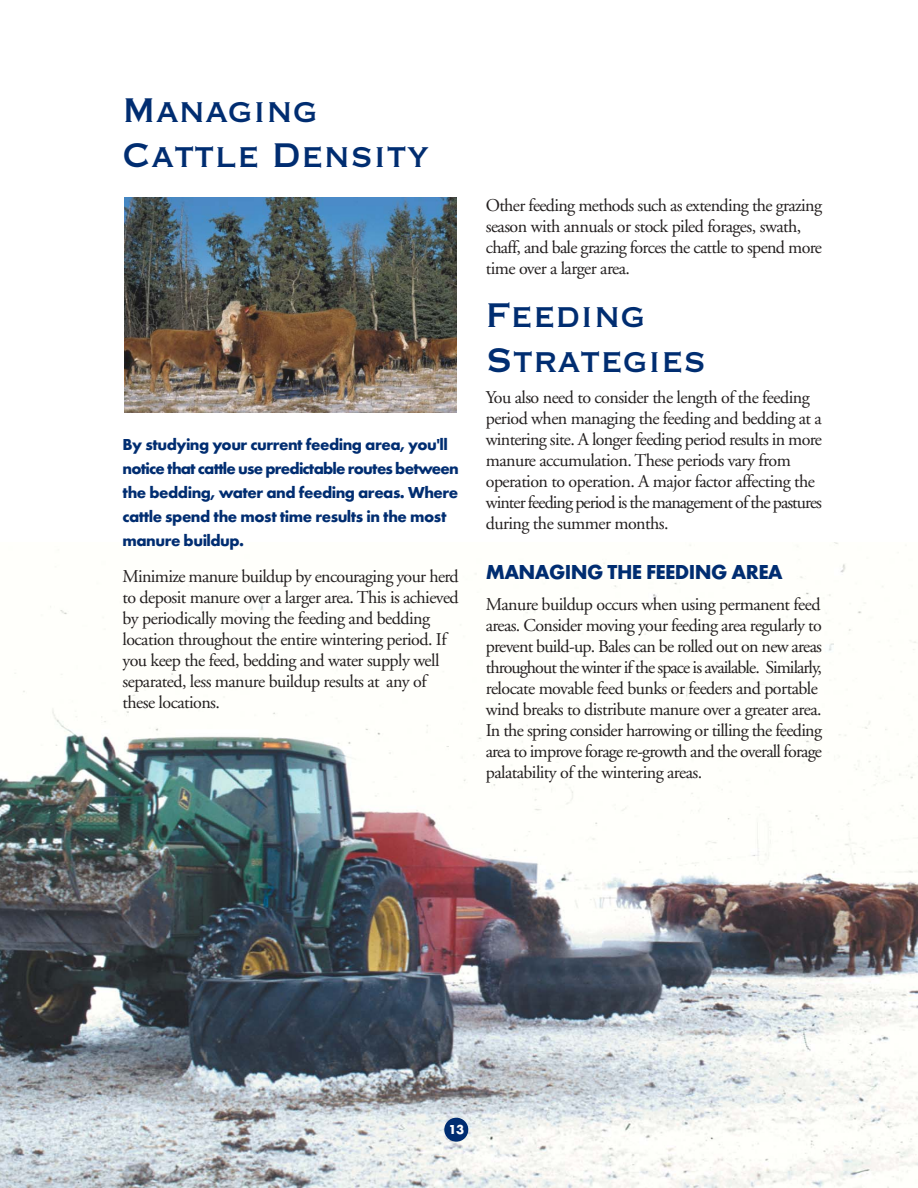
<style>
.page{position:relative;width:918px;height:1188px;background:#fff}
.page>*{position:absolute;margin:0;border:0;box-sizing:border-box;transform-origin:0 0}
.t1{font:45px/45px "Copperplate Thirty One BC";color:#002d71;scale:.9 1}
.t2{font:700 21px "Futura T";letter-spacing:-.03em;color:#002d71}
.t3{font:18px/21px "Adobe Garamond";letter-spacing:-.03em;color:#231f1f}
.t4{font:700 16.5px/24px "Futura T";letter-spacing:-.03em;color:#002d71}
.t5{font:700 13.5px "Futura T";color:#fff}
</style>
<div class="page">
<img style="left:0;top:543px;width:918px;height:645px">
<div style="left:444px;top:1118px;width:24px;height:24px;background:#002d71;border-radius:50%"></div>
<img style="left:125px;top:197px;width:331px;height:215px">
<h1 class="t1" style="left:122px;top:84px;width:343px">Managing<br>Cattle Density</h1>
<p class="t4" style="left:123px;top:434px;width:338px">By studying your current feeding area, you'll notice that cattle use predictable routes between the bedding, water and feeding areas. Where cattle spend the most time results in the most manure buildup.</p>
<p class="t3" style="left:123px;top:567px;width:338px">Minimize manure buildup by encouraging your herd to deposit manure over a larger area. This is achieved by periodically moving the feeding and bedding location throughout the entire wintering period. If you keep the feed, bedding and water supply well separated, less manure buildup results at any of these locations.</p>
<p class="t3" style="left:486px;top:197px;width:338px">Other feeding methods such as extending the grazing season with annuals or stock piled forages, swath, chaff, and bale grazing forces the cattle to spend more time over a larger area.</p>
<h1 class="t1" style="left:486px;top:289px;width:247px">Feeding<br>Strategies</h1>
<p class="t3" style="left:486px;top:389px;width:338px">You also need to consider the length of the feeding period when managing the feeding and bedding at a wintering site. A longer feeding period results in more manure accumulation. These periods vary from operation to operation. A major factor affecting the winter feeding period is the management of the pastures during the summer months.</p>
<p class="t2" style="left:486px;top:563px;width:299px">MANAGING THE FEEDING AREA</p>
<p class="t3" style="left:486px;top:596px;width:338px">Manure buildup occurs when using permanent feed areas. Consider moving your feeding area regularly to prevent build-up. Bales can be rolled out on new areas throughout the winter if the space is available. Similarly, relocate movable feed bunks or feeders and portable wind breaks to distribute manure over a greater area.<br>In the spring consider harrowing or tilling the feeding area to improve forage re-growth and the overall forage palatability of the wintering areas.</p>
<p class="t5" style="left:449px;top:1124px;width:17px">13</p>
</div>
